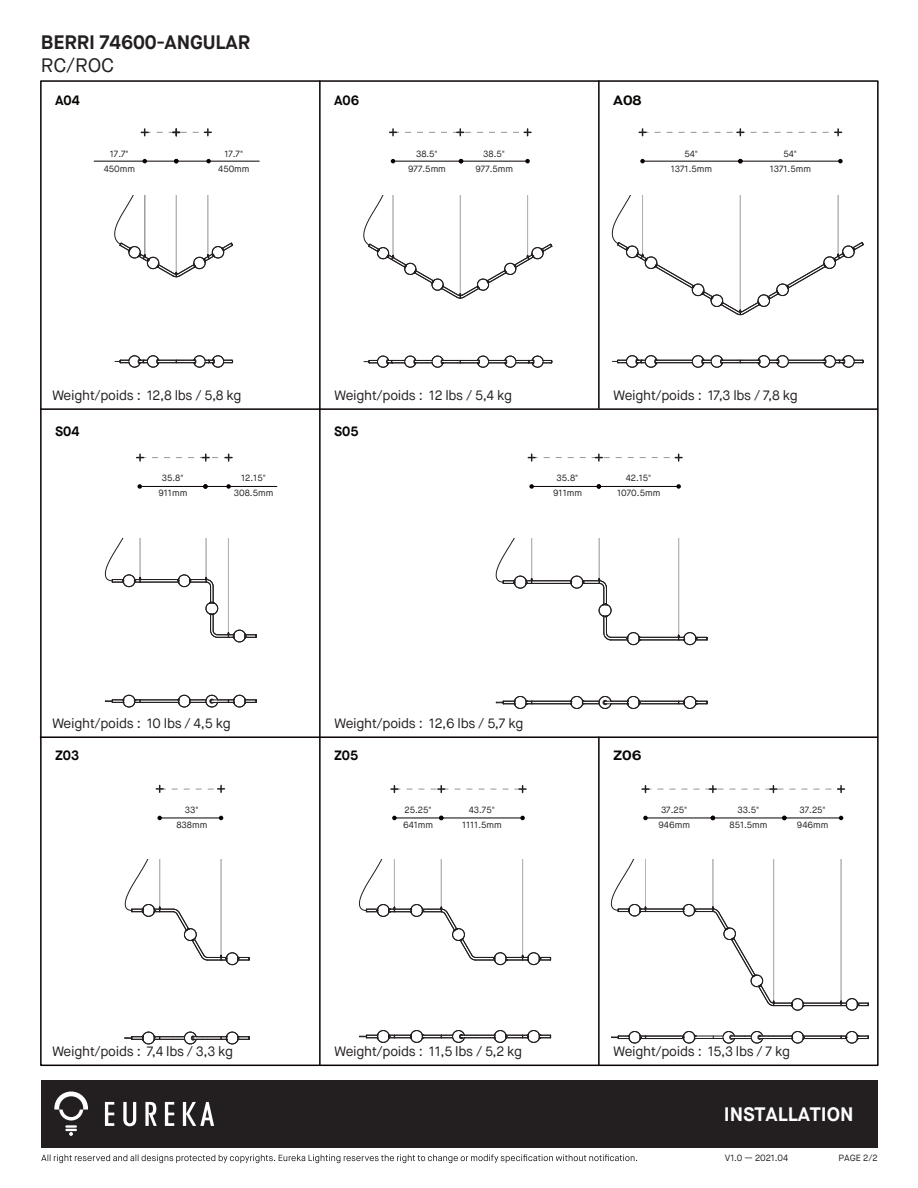
<style>
.page{position:relative;width:918px;height:1188px;background:#fff}
.page>*{position:absolute;margin:0;border:0;box-sizing:border-box;transform-origin:0 0}
.t1{font:700 19.5px "Maison Neue";letter-spacing:-.005em;color:#231f20}
.t2{font:700 19.5px "Maison Neue";letter-spacing:-.005em;color:#fff}
.t3{font:19.5px "Maison Neue";color:#231f20}
.t4{font:13.5px "Maison Neue";letter-spacing:-.02em;color:#231f20}
.t5{font:700 13.5px "Maison Neue";color:#050504}
.t6{font:700 13.5px "Maison Neue";color:#050504;scale:1.17 1}
.t7{font:9px/15px "Maison Neue";color:#211e1e;text-align:center}
.t8{font:9px "Maison Neue";color:#231f20}
</style>
<div class="page">
<div style="left:41px;top:1080px;width:837px;height:68px;background:#231f20"></div>
<svg style="left:105px;top:1102px;width:9px;height:24px"></svg>
<svg style="left:165px;top:1102px;width:9px;height:24px"></svg>
<svg style="left:145px;top:1102px;width:12px;height:24px"></svg>
<svg style="left:123px;top:1102px;width:13px;height:24px"></svg>
<svg style="left:183px;top:1102px;width:31px;height:24px"></svg>
<svg style="left:54px;top:1092px;width:34px;height:44px"></svg>
<svg style="left:41px;top:1154px;width:596px;height:9px"></svg>
<hr style="left:784px;top:818px;width:57px;height:1px;background:#080302">
<svg style="left:839px;top:816px;width:4px;height:4px"></svg>
<hr style="left:713px;top:818px;width:71px;height:1px;background:#080302">
<svg style="left:782px;top:816px;width:5px;height:4px"></svg>
<hr style="left:645px;top:818px;width:68px;height:1px;background:#080302">
<svg style="left:643px;top:816px;width:5px;height:4px"></svg>
<svg style="left:711px;top:816px;width:4px;height:4px"></svg>
<hr style="left:441px;top:818px;width:82px;height:1px;background:#080302">
<svg style="left:520px;top:816px;width:5px;height:4px"></svg>
<hr style="left:394px;top:818px;width:47px;height:1px;background:#080302">
<svg style="left:392px;top:816px;width:5px;height:4px"></svg>
<svg style="left:439px;top:816px;width:5px;height:4px"></svg>
<hr style="left:599px;top:486px;width:80px;height:1px;background:#080302">
<svg style="left:676px;top:484px;width:5px;height:5px"></svg>
<hr style="left:532px;top:486px;width:67px;height:1px;background:#080302">
<svg style="left:529px;top:484px;width:5px;height:5px"></svg>
<svg style="left:597px;top:484px;width:4px;height:5px"></svg>
<hr style="left:740px;top:161px;width:100px;height:1px;background:#080302">
<svg style="left:838px;top:159px;width:5px;height:4px"></svg>
<hr style="left:643px;top:161px;width:97px;height:1px;background:#080302">
<svg style="left:738px;top:159px;width:5px;height:4px"></svg>
<svg style="left:640px;top:159px;width:5px;height:4px"></svg>
<hr style="left:461px;top:161px;width:67px;height:1px;background:#080302">
<svg style="left:525px;top:159px;width:5px;height:4px"></svg>
<hr style="left:393px;top:161px;width:68px;height:1px;background:#080302">
<svg style="left:391px;top:159px;width:4px;height:4px"></svg>
<svg style="left:459px;top:159px;width:4px;height:4px"></svg>
<hr style="left:209px;top:161px;width:50px;height:1px;background:#080302">
<hr style="left:176px;top:161px;width:33px;height:1px;background:#080302">
<svg style="left:206px;top:159px;width:5px;height:4px"></svg>
<hr style="left:598px;top:81px;width:2px;height:327px;background:#080302">
<hr style="left:319px;top:81px;width:2px;height:984px;background:#080302">
<hr style="left:598px;top:737px;width:2px;height:328px;background:#080302">
<hr style="left:41px;top:408px;width:837px;height:2px;background:#080302">
<hr style="left:40px;top:736px;width:838px;height:2px;background:#080302">
<svg style="left:114px;top:196px;width:120px;height:81px"></svg>
<svg style="left:115px;top:355px;width:118px;height:13px"></svg>
<svg style="left:363px;top:196px;width:190px;height:103px"></svg>
<svg style="left:364px;top:355px;width:189px;height:13px"></svg>
<svg style="left:612px;top:196px;width:252px;height:119px"></svg>
<svg style="left:612px;top:355px;width:252px;height:13px"></svg>
<svg style="left:528px;top:454px;width:154px;height:7px"></svg>
<svg style="left:105px;top:694px;width:152px;height:14px"></svg>
<svg style="left:105px;top:539px;width:152px;height:104px"></svg>
<svg style="left:496px;top:696px;width:212px;height:13px"></svg>
<svg style="left:495px;top:539px;width:213px;height:106px"></svg>
<svg style="left:124px;top:1031px;width:126px;height:14px"></svg>
<svg style="left:125px;top:859px;width:125px;height:106px"></svg>
<svg style="left:359px;top:1030px;width:192px;height:13px"></svg>
<svg style="left:359px;top:859px;width:192px;height:106px"></svg>
<svg style="left:611px;top:1031px;width:258px;height:13px"></svg>
<svg style="left:611px;top:859px;width:258px;height:152px"></svg>
<svg style="left:390px;top:129px;width:141px;height:7px"></svg>
<svg style="left:141px;top:129px;width:70px;height:7px"></svg>
<svg style="left:639px;top:129px;width:203px;height:7px"></svg>
<svg style="left:137px;top:454px;width:95px;height:7px"></svg>
<svg style="left:156px;top:785px;width:68px;height:7px"></svg>
<svg style="left:391px;top:786px;width:135px;height:6px"></svg>
<svg style="left:642px;top:786px;width:202px;height:6px"></svg>
<hr style="left:145px;top:161px;width:31px;height:1px;background:#080302">
<svg style="left:174px;top:159px;width:5px;height:4px"></svg>
<svg style="left:143px;top:159px;width:4px;height:4px"></svg>
<hr style="left:94px;top:161px;width:51px;height:1px;background:#080302">
<hr style="left:140px;top:486px;width:65px;height:1px;background:#080302">
<svg style="left:137px;top:484px;width:5px;height:5px"></svg>
<svg style="left:203px;top:484px;width:28px;height:5px"></svg>
<hr style="left:226px;top:486px;width:51px;height:1px;background:#080302">
<hr style="left:160px;top:818px;width:61px;height:1px;background:#080302">
<svg style="left:157px;top:816px;width:5px;height:4px"></svg>
<svg style="left:219px;top:816px;width:4px;height:4px"></svg>
<h1 class="t1" style="left:41px;top:30px;width:211px">BERRI 74600-ANGULAR</h1>
<h1 class="t3" style="left:41px;top:53px;width:75px">RC/ROC</h1>
<p class="t5" style="left:55px;top:91px;width:26px">A04</p>
<p class="t5" style="left:334px;top:91px;width:27px">A06</p>
<p class="t6" style="left:613px;top:91px;width:26px">A08</p>
<p class="t7" style="left:104px;top:147px;width:33px">17.7"<br>450mm</p>
<p class="t7" style="left:218px;top:147px;width:33px">17.7"<br>450mm</p>
<p class="t7" style="left:408px;top:147px;width:39px">38.5"<br>977.5mm</p>
<p class="t7" style="left:475px;top:147px;width:39px">38.5"<br>977.5mm</p>
<p class="t7" style="left:770px;top:147px;width:43px">54"<br>1371.5mm</p>
<p class="t7" style="left:671px;top:147px;width:43px">54"<br>1371.5mm</p>
<p class="t4" style="left:52px;top:387px;width:191px">Weight/poids : 12,8 lbs / 5,8 kg</p>
<p class="t4" style="left:334px;top:387px;width:179px">Weight/poids : 12 lbs / 5,4 kg</p>
<p class="t4" style="left:613px;top:387px;width:186px">Weight/poids : 17,3 lbs / 7,8 kg</p>
<p class="t5" style="left:55px;top:423px;width:26px">S04</p>
<p class="t5" style="left:334px;top:423px;width:26px">S05</p>
<p class="t7" style="left:158px;top:471px;width:30px">35.8"<br>911mm</p>
<p class="t7" style="left:234px;top:471px;width:41px">12.15"<br>308.5mm</p>
<p class="t7" style="left:553px;top:471px;width:30px">35.8"<br>911mm</p>
<p class="t7" style="left:617px;top:471px;width:45px">42.15"<br>1070.5mm</p>
<p class="t4" style="left:52px;top:715px;width:180px">Weight/poids : 10 lbs / 4,5 kg</p>
<p class="t4" style="left:334px;top:715px;width:191px">Weight/poids : 12,6 lbs / 5,7 kg</p>
<p class="t5" style="left:55px;top:747px;width:26px">Z03</p>
<p class="t5" style="left:334px;top:747px;width:26px">Z05</p>
<p class="t6" style="left:613px;top:747px;width:26px">Z06</p>
<p class="t7" style="left:176px;top:802px;width:32px">33"<br>838mm</p>
<p class="t7" style="left:403px;top:802px;width:32px;text-align:left">25.25"<br>641mm</p>
<p class="t7" style="left:462px;top:802px;width:41px">43.75"<br>1111.5mm</p>
<p class="t7" style="left:658px;top:802px;width:33px;text-align:left">37.25"<br>946mm</p>
<p class="t7" style="left:730px;top:802px;width:40px">33.5"<br>851.5mm</p>
<p class="t7" style="left:797px;top:802px;width:33px;text-align:left">37.25"<br>946mm</p>
<p class="t4" style="left:52px;top:1043px;width:183px">Weight/poids : 7,4 lbs / 3,3 kg</p>
<p class="t4" style="left:334px;top:1043px;width:190px">Weight/poids : 11,5 lbs / 5,2 kg</p>
<p class="t4" style="left:613px;top:1043px;width:179px">Weight/poids : 15,3 lbs / 7 kg</p>
<h1 class="t2" style="left:724px;top:1101px;width:131px">INSTALLATION</h1>
<p class="t8" style="left:725px;top:1152px;width:65px">V1.0 — 2021.04</p>
<p class="t8" style="left:839px;top:1152px;width:41px">PAGE 2/2</p>
</div>
